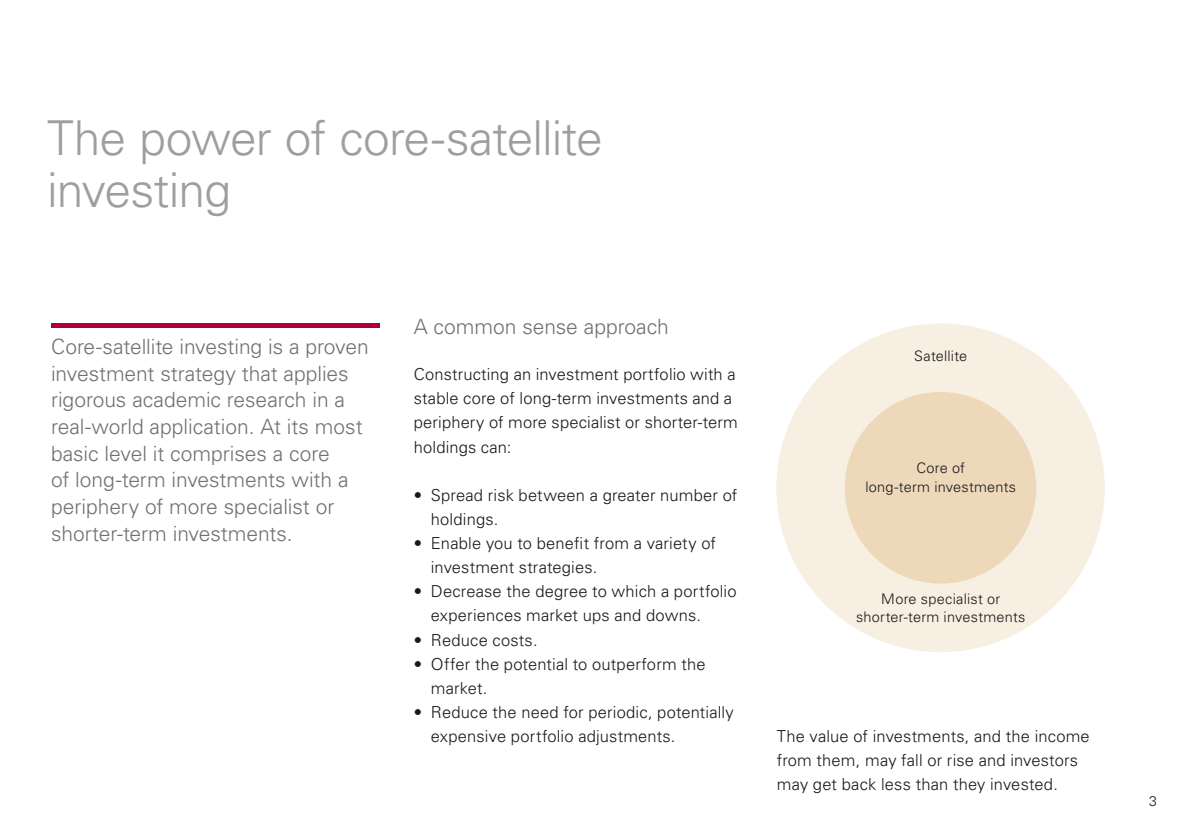
<style>
.page{position:relative;width:1191px;height:840px;background:#fff}
.page>*{position:absolute;margin:0;border:0;box-sizing:border-box;transform-origin:0 0}
.t1{font:300 48px/52.4px "Univers LT";letter-spacing:-.02em;color:#9c9e9f}
.t2{font:300 21px/26.6px "Univers LT";letter-spacing:-.005em;color:#707172}
.t3{font:300 16.4px/24.2px "Univers LT";letter-spacing:.01em;color:#1a171c}
.t4{font:300 14.4px/18.6px "Univers LT";letter-spacing:.015em;color:#1a171c;text-align:center}
.t5{font:300 14px "Univers LT";color:#1a171c}
</style>
<div class="page">
<div style="left:51px;top:323px;width:329px;height:5px;background:#b10035"></div>
<div style="left:776px;top:323px;width:328px;height:328px;background:#f7efe1;border-radius:50%"></div>
<div style="left:844px;top:392px;width:192px;height:191px;background:#edd9b9;border-radius:50%"></div>
<h1 class="t1" style="left:47px;top:111px;width:557px">The power of core-satellite investing</h1>
<p class="t2" style="left:51px;top:333px;width:319px">Core-satellite investing is a proven investment strategy that applies rigorous academic research in a real-world application. At its most basic level it comprises a core<br>of long-term investments with a periphery of more specialist or shorter-term investments.</p>
<p class="t2" style="left:414px;top:313px;width:257px">A common sense approach</p>
<p class="t3" style="left:414px;top:362px;width:325px">Constructing an investment portfolio with a stable core of long-term investments and a periphery of more specialist or shorter-term holdings can:</p>
<p class="t3" style="left:431px;top:482px;width:308px;text-indent:-17px">• Spread risk between a greater number of holdings.</p>
<p class="t3" style="left:431px;top:531px;width:287px;text-indent:-17px">• Enable you to benefit from a variety of investment strategies.</p>
<p class="t3" style="left:431px;top:579px;width:307px;text-indent:-17px">• Decrease the degree to which a portfolio experiences market ups and downs.</p>
<p class="t3" style="left:414px;top:627px;width:125px">• Reduce costs.</p>
<p class="t3" style="left:431px;top:651px;width:276px;text-indent:-17px">• Offer the potential to outperform the market.</p>
<p class="t3" style="left:431px;top:699px;width:304px;text-indent:-17px">• Reduce the need for periodic, potentially expensive portfolio adjustments.</p>
<p class="t4" style="left:914px;top:347px;width:55px">Satellite</p>
<p class="t4" style="left:865px;top:458px;width:152px">Core of<br>long-term investments</p>
<p class="t4" style="left:856px;top:589px;width:171px">More specialist or shorter-term investments</p>
<p class="t3" style="left:776px;top:723px;width:314px">The value of investments, and the income from them, may fall or rise and investors may get back less than they invested.</p>
<p class="t5" style="left:1149px;top:792px;width:9px">3</p>
</div>
